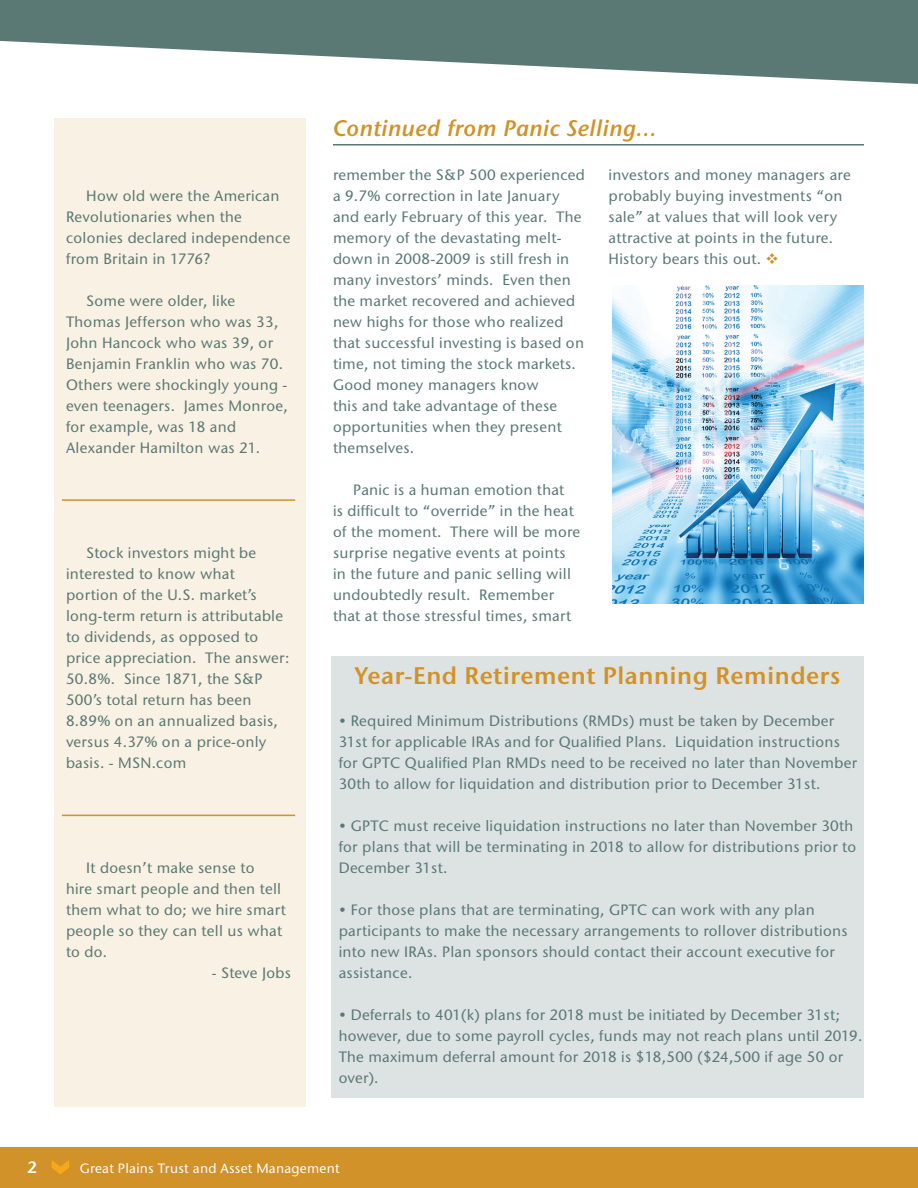
<style>
.page{position:relative;width:918px;height:1188px;background:#fff}
.page>*{position:absolute;margin:0;border:0;box-sizing:border-box;transform-origin:0 0}
.t1{font:600 24px "Stone Sans ITC Std";letter-spacing:.02em;color:#d19229}
.t2{font:italic 600 22.5px "Stone Sans ITC Std";letter-spacing:.02em;color:#d19229}
.t3{font:600 16.5px "Stone Sans ITC Std";color:#fff}
.t4{font:500 15px/21px "Stone Sans ITC Std";letter-spacing:.02em;color:#5a7974}
.t5{font:500 13.5px "Stone Sans ITC Std";letter-spacing:.02em;color:#fff}
.s1{color:#d19229}
</style>
<div class="page">
<div style="left:0;top:1148px;width:918px;height:40px;background:#d19229"></div>
<svg style="left:0;top:0;width:918px;height:84px;fill:#5a7974"></svg>
<svg style="left:52px;top:1160px;width:17px;height:14px"></svg>
<div style="left:54px;top:118px;width:252px;height:988px;background:#f9f1e3"></div>
<div style="left:332px;top:657px;width:532px;height:441px;background:#dde3e2"></div>
<hr style="left:62px;top:499px;width:233px;height:2px;background:#d19229">
<hr style="left:62px;top:815px;width:233px;height:1px;background:#d19229">
<hr style="left:333px;top:144px;width:531px;height:2px;background:#5a7974">
<img style="left:612px;top:286px;width:252px;height:318px">
<p class="t4" style="left:66px;top:185px;width:226px;text-indent:20px">How old were the American<br>Revolutionaries when the colonies declared independence from Britain in 1776?</p>
<p class="t4" style="left:66px;top:290px;width:223px;text-indent:20px">Some were older, like<br>Thomas Jefferson who was 33,<br>John Hancock who was 39, or<br>Benjamin Franklin who was 70.<br>Others were shockingly young - even teenagers. James Monroe, for example, was 18 and<br>Alexander Hamilton was 21.</p>
<p class="t4" style="left:66px;top:542px;width:225px;text-indent:20px">Stock investors might be interested to know what portion of the U.S. market’s long-term return is attributable to dividends, as opposed to price appreciation. The answer:<br>50.8%. Since 1871, the S&amp;P<br>500’s total return has been<br>8.89% on an annualized basis, versus 4.37% on a price-only basis. - MSN.com</p>
<p class="t4" style="left:66px;top:857px;width:221px;text-indent:20px">It doesn’t make sense to<br>hire smart people and then tell them what to do; we hire smart people so they can tell us what to do.</p>
<p class="t4" style="left:212px;top:962px;width:81px">- Steve Jobs</p>
<h2 class="t2" style="left:333px;top:115px;width:325px">Continued from Panic Selling...</h2>
<p class="t4" style="left:333px;top:164px;width:253px">remember the S&amp;P 500 experienced a 9.7% correction in late January and early February of this year. The memory of the devastating melt&shy;down in 2008-2009 is still fresh in many investors’ minds. Even then the market recovered and achieved new highs for those who realized that successful investing is based on time, not timing the stock markets.<br>Good money managers know<br>this and take advantage of these opportunities when they present themselves.</p>
<p class="t4" style="left:333px;top:479px;width:249px;text-indent:20px">Panic is a human emotion that<br>is difficult to “override” in the heat of the moment. There will be more surprise negative events at points in the future and panic selling will undoubtedly result. Remember that at those stressful times, smart</p>
<p class="t4" style="left:609px;top:164px;width:244px">investors and money managers are probably buying investments “on sale” at values that will look very attractive at points in the future.<br>History bears this out. <span class="s1">❖</span></p>
<h1 class="t1" style="left:354px;top:661px;width:488px">Year-End Retirement Planning Reminders</h1>
<p class="t4" style="left:339px;top:710px;width:520px">• Required Minimum Distributions (RMDs) must be taken by December 31st for applicable IRAs and for Qualified Plans. Liquidation instructions for GPTC Qualified Plan RMDs need to be received no later than November 30th to allow for liquidation and distribution prior to December 31st.</p>
<p class="t4" style="left:339px;top:815px;width:519px">• GPTC must receive liquidation instructions no later than November 30th for plans that will be terminating in 2018 to allow for distributions prior to<br>December 31st.</p>
<p class="t4" style="left:339px;top:899px;width:511px">• For those plans that are terminating, GPTC can work with any plan participants to make the necessary arrangements to rollover distributions into new IRAs. Plan sponsors should contact their account executive for assistance.</p>
<p class="t4" style="left:339px;top:1004px;width:525px">• Deferrals to 401(k) plans for 2018 must be initiated by December 31st; however, due to some payroll cycles, funds may not reach plans until 2019.<br>The maximum deferral amount for 2018 is $18,500 ($24,500 if age 50 or over).</p>
<p class="t3" style="left:27px;top:1157px;width:12px">2</p>
<p class="t5" style="left:80px;top:1160px;width:261px">Great Plains Trust and Asset Management</p>
</div>
